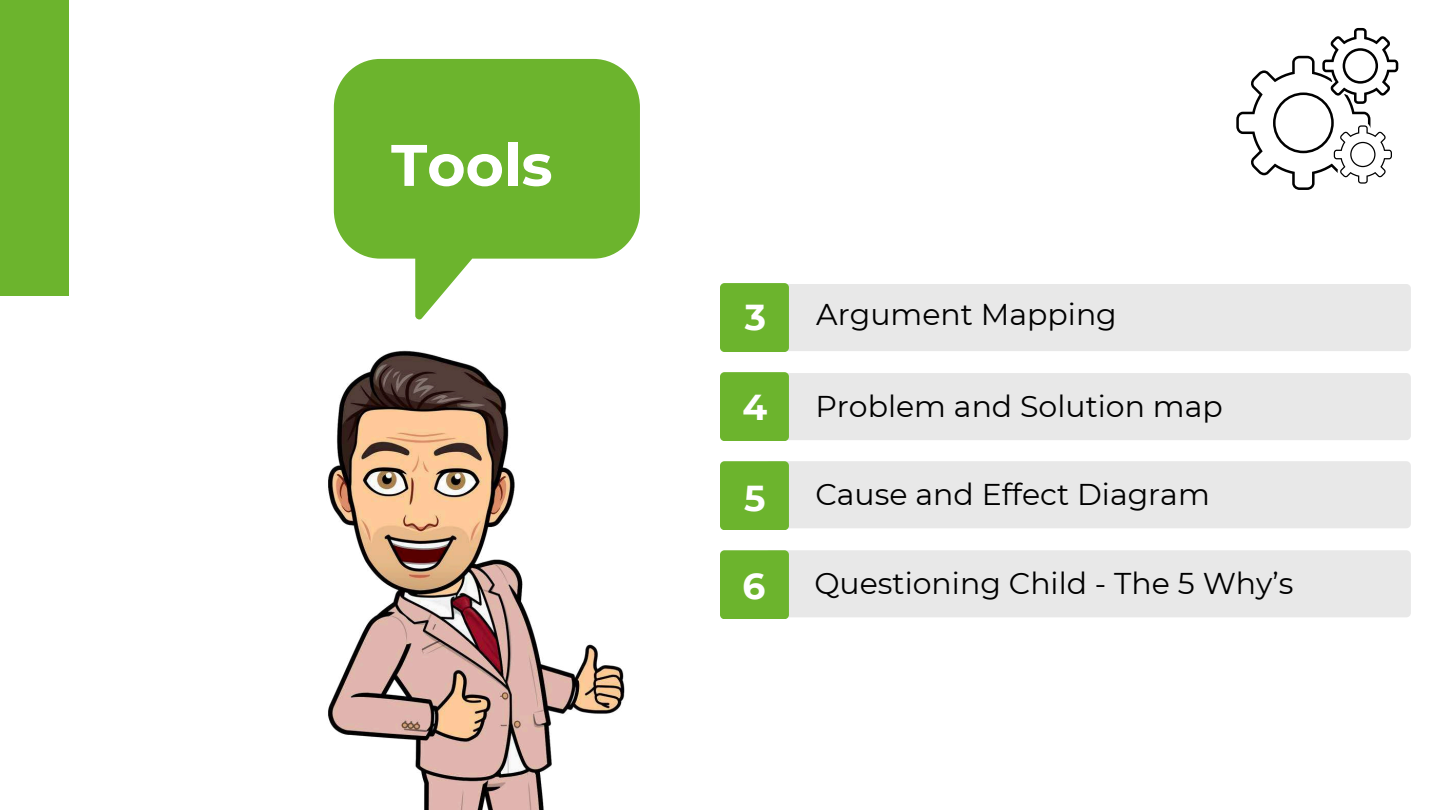
<style>
.page{position:relative;width:1440px;height:810px;background:#fff}
.page>*{position:absolute;margin:0;border:0;box-sizing:border-box;transform-origin:0 0}
.t1{font:700 58.5px "Montserrat";color:#fff}
.t2{font:700 36px "Montserrat";color:#fff}
.t3{font:30px "Montserrat";color:#000}
</style>
<div class="page">
<div style="left:765px;top:284px;width:646px;height:67px;background:#e8e8e8;border-radius:4px"></div>
<div style="left:765px;top:461px;width:646px;height:67px;background:#e8e8e8;border-radius:4px"></div>
<div style="left:765px;top:373px;width:646px;height:67px;background:#e8e8e8;border-radius:4px"></div>
<div style="left:765px;top:550px;width:646px;height:67px;background:#e8e8e8;border-radius:4px"></div>
<div style="left:720px;top:283px;width:69px;height:69px;background:#6cb42d;border-radius:4px"></div>
<div style="left:720px;top:461px;width:69px;height:69px;background:#6cb42d;border-radius:4px"></div>
<div style="left:720px;top:372px;width:69px;height:69px;background:#6cb42d;border-radius:4px"></div>
<div style="left:720px;top:550px;width:69px;height:69px;background:#6cb42d;border-radius:4px"></div>
<div style="left:0;top:0;width:69px;height:295px;background:#6cb42d"></div>
<svg style="left:334px;top:59px;width:306px;height:261px;fill:#6cb42d"></svg>
<svg style="left:1236px;top:28px;width:162px;height:162px"></svg>
<img style="left:328px;top:350px;width:297px;height:460px">
<h1 class="t1" style="left:391px;top:129px;width:163px">Tools</h1>
<p class="t2" style="left:745px;top:295px;width:23px">3</p>
<p class="t3" style="left:816px;top:296px;width:302px">Argument Mapping</p>
<p class="t2" style="left:742px;top:385px;width:26px">4</p>
<p class="t3" style="left:815px;top:388px;width:409px">Problem and Solution map</p>
<p class="t2" style="left:744px;top:476px;width:23px">5</p>
<p class="t3" style="left:815px;top:476px;width:396px">Cause and Effect Diagram</p>
<p class="t2" style="left:743px;top:564px;width:24px">6</p>
<p class="t3" style="left:814px;top:565px;width:481px">Questioning Child - The 5 Why’s</p>
</div>
